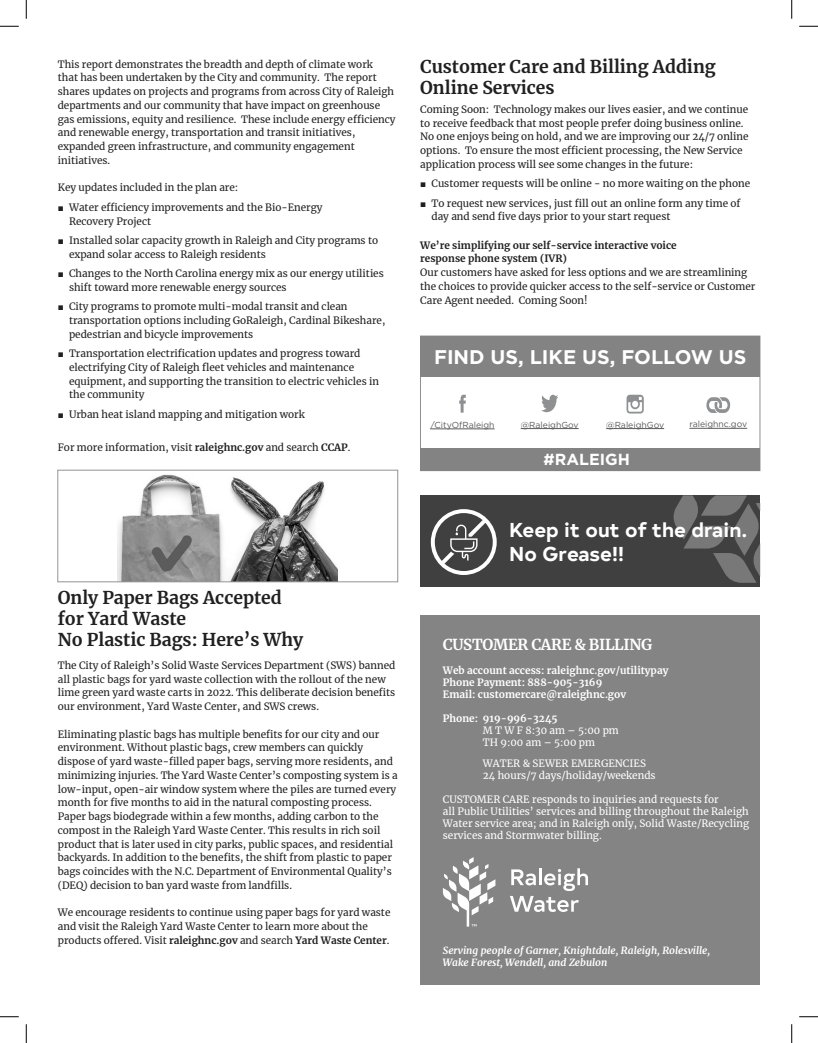
<style>
.page{position:relative;width:818px;height:1043px;background:#fff}
.page>*{position:absolute;margin:0;border:0;box-sizing:border-box;transform-origin:0 0}
.t1{font:700 20px/24px "Typold";color:#fff}
.t2{font:700 19.75px "Gotham";color:#fff}
.t3{font:700 17.5px/21px "Merriweather";color:#202020}
.t4{font:700 16px "Gotham";color:#fff}
.t5{font:700 15px "Merriweather";letter-spacing:-.02em;color:#fff}
.t6{font:10px/13.8px "Merriweather";color:#202020}
.t7{font:10px/12px "Merriweather";color:#fff;text-align:justify}
.t8{font:700 10px "Merriweather";color:#fff}
.t9{font:italic 700 10px/12px "Merriweather";color:#fff}
.t10{font:8.75px "Gotham";color:#5b5b5b}
.s1{font-family:"Arial"}
.s2{font-weight:700}
</style>
<div class="page">
<div style="left:420px;top:615px;width:340px;height:370px;background:#848484"></div>
<svg style="left:443px;top:857px;width:52px;height:69px"></svg>
<svg style="left:510px;top:868px;width:78px;height:44px"></svg>
<div style="left:420px;top:495px;width:340px;height:92px;background:#404040"></div>
<svg style="left:673px;top:495px;width:87px;height:88px"></svg>
<svg style="left:431px;top:509px;width:65px;height:66px"></svg>
<div style="left:420px;top:336px;width:340px;height:41px;background:#838383"></div>
<div style="left:420px;top:448px;width:340px;height:22px;background:#838383"></div>
<svg style="left:459px;top:395px;width:7px;height:17px"></svg>
<hr style="left:430px;top:428px;width:64px;height:1px;background:#5b5b5b">
<svg style="left:626px;top:395px;width:17px;height:18px"></svg>
<hr style="left:606px;top:428px;width:58px;height:1px;background:#5b5b5b">
<svg style="left:541px;top:395px;width:17px;height:17px"></svg>
<hr style="left:520px;top:428px;width:58px;height:1px;background:#5b5b5b">
<svg style="left:706px;top:397px;width:25px;height:16px"></svg>
<hr style="left:689px;top:428px;width:58px;height:1px;background:#5b5b5b">
<img style="left:118px;top:474px;width:220px;height:106px">
<div style="left:57px;top:470px;width:341px;height:112px;border:1px solid #949494"></div>
<svg style="left:0;top:25px;width:19px;height:2px"></svg>
<svg style="left:799px;top:25px;width:19px;height:2px"></svg>
<svg style="left:0;top:1016px;width:19px;height:1px"></svg>
<svg style="left:799px;top:1016px;width:19px;height:1px"></svg>
<svg style="left:25px;top:0;width:2px;height:19px"></svg>
<svg style="left:25px;top:1024px;width:2px;height:18px"></svg>
<svg style="left:791px;top:0;width:1px;height:19px"></svg>
<svg style="left:791px;top:1024px;width:1px;height:18px"></svg>
<p class="t6" style="left:58px;top:57px;width:339px">This report demonstrates the breadth and depth of climate work that has been undertaken by the City and community. The report shares updates on projects and programs from across City of Raleigh departments and our community that have impact on greenhouse gas emissions, equity and resilience. These include energy efficiency and renewable energy, transportation and transit initiatives, expanded green infrastructure, and community engagement initiatives.</p>
<p class="t6" style="left:58px;top:181px;width:182px">Key updates included in the plan are:</p>
<p class="t6" style="left:69px;top:200px;width:255px;text-indent:-11px"><span class="s1">■</span> Water efficiency improvements and the Bio-Energy<br>Recovery Project</p>
<p class="t6" style="left:69px;top:233px;width:310px;text-indent:-11px"><span class="s1">■</span> Installed solar capacity growth in Raleigh and City programs to expand solar access to Raleigh residents</p>
<p class="t6" style="left:69px;top:266px;width:316px;text-indent:-11px"><span class="s1">■</span> Changes to the North Carolina energy mix as our energy utilities shift toward more renewable energy sources</p>
<p class="t6" style="left:69px;top:299px;width:318px;text-indent:-11px"><span class="s1">■</span> City programs to promote multi-modal transit and clean transportation options including GoRaleigh, Cardinal Bikeshare, pedestrian and bicycle improvements</p>
<p class="t6" style="left:69px;top:346px;width:311px;text-indent:-11px"><span class="s1">■</span> Transportation electrification updates and progress toward electrifying City of Raleigh fleet vehicles and maintenance equipment, and supporting the transition to electric vehicles in the community</p>
<p class="t6" style="left:58px;top:407px;width:248px"><span class="s1">■</span> Urban heat island mapping and mitigation work</p>
<p class="t6" style="left:58px;top:440px;width:294px">For more information, visit <span class="s2">raleighnc.gov</span> and search <span class="s2">CCAP</span>.</p>
<p class="t3" style="left:420px;top:55px;width:297px">Customer Care and Billing Adding<br>Online Services</p>
<p class="t6" style="left:420px;top:102px;width:330px">Coming Soon: Technology makes our lives easier, and we continue to receive feedback that most people prefer doing business online.<br>No one enjoys being on hold, and we are improving our 24/7 online options. To ensure the most efficient processing, the New Service application process will see some changes in the future:</p>
<p class="t6" style="left:420px;top:176px;width:331px"><span class="s1">■</span> Customer requests will be online - no more waiting on the phone</p>
<p class="t6" style="left:431px;top:196px;width:310px;text-indent:-11px"><span class="s1">■</span> To request new services, just fill out an online form any time of day and send five days prior to your start request</p>
<p class="t6" style="left:420px;top:238px;width:336px"><span class="s2">We’re simplifying our self-service interactive voice<br>response phone system (IVR)<br></span>Our customers have asked for less options and we are streamlining the choices to provide quicker access to the self-service or Customer Care Agent needed. Coming Soon!</p>
<p class="t2" style="left:434px;top:344px;width:314px">FIND US, LIKE US, FOLLOW US</p>
<p class="t10" style="left:430px;top:419px;width:66px">/CityOfRaleigh</p>
<p class="t10" style="left:520px;top:419px;width:59px">@RaleighGov</p>
<p class="t10" style="left:606px;top:419px;width:59px">@RaleighGov</p>
<p class="t10" style="left:689px;top:419px;width:59px">raleighnc.gov</p>
<p class="t4" style="left:543px;top:448px;width:88px">#RALEIGH</p>
<p class="t3" style="left:58px;top:586px;width:247px">Only Paper Bags Accepted for Yard Waste<br>No Plastic Bags: Here’s Why</p>
<p class="t6" style="left:58px;top:658px;width:339px">The City of Raleigh’s Solid Waste Services Department (SWS) banned all plastic bags for yard waste collection with the rollout of the new lime green yard waste carts in 2022. This deliberate decision benefits our environment, Yard Waste Center, and SWS crews.</p>
<p class="t6" style="left:58px;top:726px;width:341px">Eliminating plastic bags has multiple benefits for our city and our environment. Without plastic bags, crew members can quickly dispose of yard waste-filled paper bags, serving more residents, and minimizing injuries. The Yard Waste Center’s composting system is a low-input, open-air window system where the piles are turned every month for five months to aid in the natural composting process.<br>Paper bags biodegrade within a few months, adding carbon to the compost in the Raleigh Yard Waste Center. This results in rich soil product that is later used in city parks, public spaces, and residential backyards. In addition to the benefits, the shift from plastic to paper bags coincides with the N.C. Department of Environmental Quality’s (DEQ) decision to ban yard waste from landfills.</p>
<p class="t6" style="left:58px;top:905px;width:334px">We encourage residents to continue using paper bags for yard waste and visit the Raleigh Yard Waste Center to learn more about the products offered. Visit <span class="s2">raleighnc.gov</span> and search <span class="s2">Yard Waste Center</span>.</p>
<h1 class="t1" style="left:509px;top:516px;width:240px">Keep it out of the drain.<br>No Grease!!</h1>
<p class="t5" style="left:443px;top:634px;width:211px">CUSTOMER CARE &amp; BILLING</p>
<p class="t8" style="left:443px;top:663px;width:227px">Web account access: raleighnc.gov/utilitypay</p>
<p class="t8" style="left:443px;top:675px;width:161px">Phone Payment: 888-905-3169</p>
<p class="t8" style="left:443px;top:687px;width:185px">Email: customercare@raleighnc.gov</p>
<p class="t8" style="left:443px;top:711px;width:116px">Phone: 919-996-3245</p>
<p class="t7" style="left:483px;top:724px;width:137px">M T W F 8:30 am – 5:00 pm</p>
<p class="t7" style="left:483px;top:736px;width:114px">TH 9:00 am – 5:00 pm</p>
<p class="t7" style="left:483px;top:757px;width:164px">WATER &amp; SEWER EMERGENCIES</p>
<p class="t7" style="left:483px;top:769px;width:174px">24 hours/7 days/holiday/weekends</p>
<p class="t7" style="left:443px;top:793px;width:277px">CUSTOMER CARE responds to inquiries and requests for</p>
<p class="t7" style="left:443px;top:805px;width:308px">all Public Utilities’ services and billing throughout the Raleigh Water service area; and in Raleigh only, Solid Waste/Recycling services and Stormwater billing.</p>
<p class="t9" style="left:443px;top:944px;width:269px">Serving people of Garner, Knightdale, Raleigh, Rolesville,<br>Wake Forest, Wendell, and Zebulon</p>
</div>
